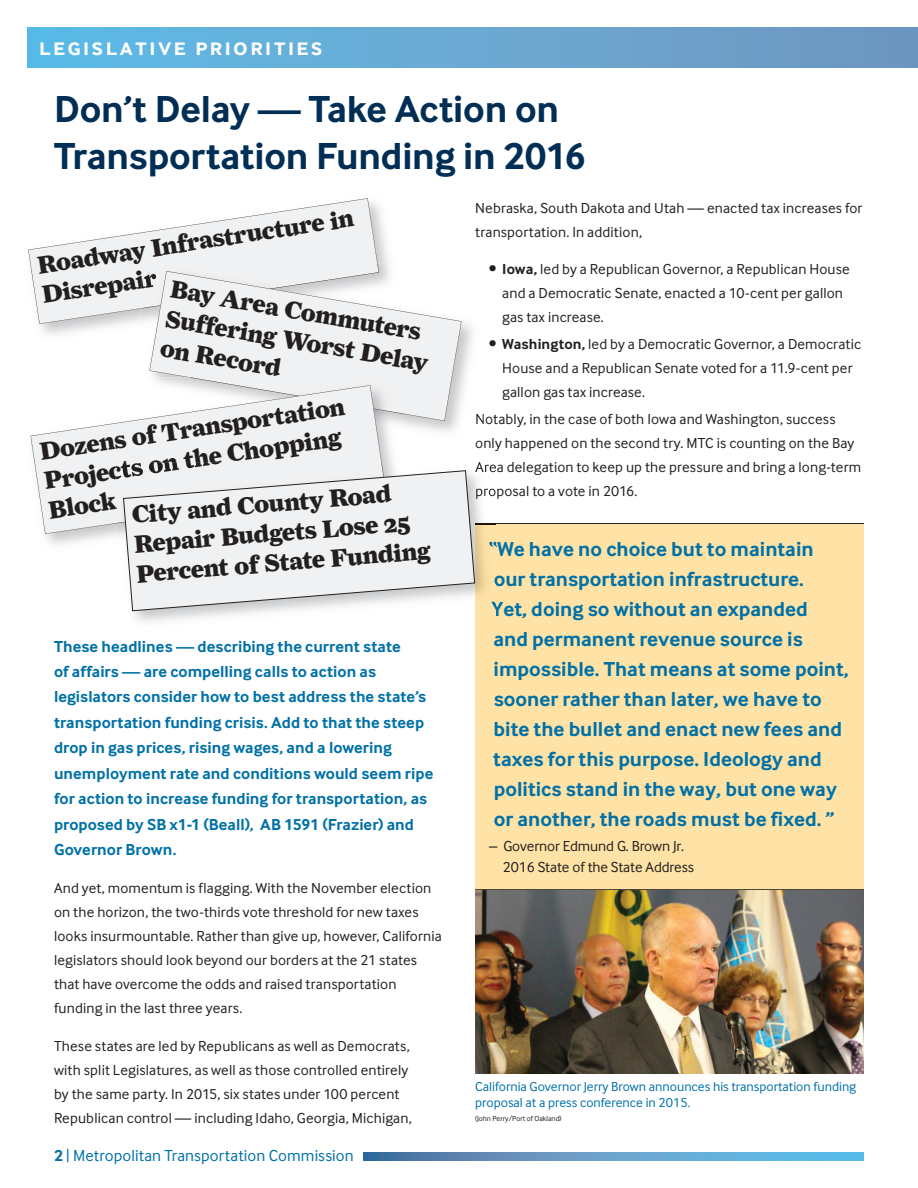
<style>
.page{position:relative;width:918px;height:1188px;background:#fff}
.page>*{position:absolute;margin:0;border:0;box-sizing:border-box;transform-origin:0 0}
.t1{font:700 39px/46.8px "Inter Face";letter-spacing:-.005em;color:#002e54}
.t2{font:24.9px/30px "Farnham Display Black OSF";color:#231f20}
.t3{font:700 24px "Inter Face";letter-spacing:.1em;color:#fff}
.t4{font:700 21px/30px "Inter Face";color:#0071a7}
.t5{font:700 16.5px/25.5px "Inter Face";letter-spacing:.005em;color:#0071a7}
.t6{font:16.5px "Inter Face";letter-spacing:.005em;color:#0071a7}
.t7{font:15px/24px "Inter Face";letter-spacing:.01em;color:#231f20}
.t8{font:13.5px/16.2px "Inter Face";color:#0071a7}
.t9{font:7.5px "Inter Face";color:#231f20}
.s1{font-weight:700}
</style>
<div class="page">
<svg style="left:363px;top:1152px;width:501px;height:9px;background:#5f9dc9"></svg>
<div style="left:27px;top:27px;width:891px;height:41px;background:linear-gradient(to right,#5ebbe8,#7196be)"></div>
<div style="left:475px;top:524px;width:389px;height:366px;background:#ffe2a5"></div>
<hr style="left:475px;top:523px;width:389px;height:1px;background:#231f20">
<hr style="left:475px;top:889px;width:389px;height:1px;background:#231f20">
<img style="left:475px;top:891px;width:389px;height:182px">
<svg style="left:28px;top:198px;width:351px;height:126px;fill:#f0f1f2"></svg>
<svg style="left:476px;top:414px;width:7px;height:10px"></svg>
<div style="left:142px;top:263px;width:237px;height:45px;background:#f0f1f2"></div>
<img style="left:142px;top:268px;width:16px;height:25px">
<svg style="left:149px;top:271px;width:313px;height:150px;fill:#f0f1f2"></svg>
<img style="left:149px;top:378px;width:257px;height:64px">
<img style="left:190px;top:378px;width:216px;height:36px">
<svg style="left:31px;top:385px;width:354px;height:149px;fill:#f0f1f2"></svg>
<img style="left:475px;top:463px;width:21px;height:12px">
<img style="left:476px;top:486px;width:20px;height:13px">
<img style="left:475px;top:525px;width:21px;height:77px">
<svg style="left:475px;top:523px;width:21px;height:2px"></svg>
<img style="left:489px;top:542px;width:7px;height:14px">
<svg style="left:495px;top:571px;width:1px;height:19px"></svg>
<img style="left:491px;top:602px;width:5px;height:8px">
<img style="left:116px;top:463px;width:269px;height:60px">
<img style="left:116px;top:463px;width:141px;height:21px">
<svg style="left:123px;top:470px;width:352px;height:141px"></svg>
<h3 class="t3" style="left:39px;top:33px;width:285px">legislative priorities</h3>
<h1 class="t1" style="left:54px;top:86px;width:534px">Don’t Delay — Take Action on<br>Transportation Funding in 2016</h1>
<h2 class="t2" style="left:36px;top:252px;width:321px;line-height:29.1px;rotate:-9deg">Roadway Infrastructure in<br>Disrepair</h2>
<h2 class="t2" style="left:174px;top:273px;width:268px;rotate:10deg">Bay Area Commuters<br>Suffering Worst Delay on Record</h2>
<h2 class="t2" style="left:38px;top:435px;width:309px;line-height:30.5px;rotate:-8deg">Dozens of Transportation<br>Projects on the Chopping<br>Block</h2>
<h2 class="t2" style="left:130px;top:500px;width:296px;rotate:-5deg">City and County Road<br>Repair Budgets Lose 25<br>Percent of State Funding</h2>
<p class="t5" style="left:54px;top:633px;width:381px">These headlines — describing the current state<br>of affairs — are compelling calls to action as legislators consider how to best address the state’s transportation funding crisis. Add to that the steep drop in gas prices, rising wages, and a lowering unemployment rate and conditions would seem ripe for action to increase funding for transportation, as proposed by SB x1-1 (Beall), AB 1591 (Frazier) and Governor Brown.</p>
<p class="t7" style="left:54px;top:876px;width:389px">And yet, momentum is flagging. With the November election on the horizon, the two-thirds vote threshold for new taxes looks insurmountable. Rather than give up, however, California legislators should look beyond our borders at the 21 states that have overcome the odds and raised transportation funding in the last three years.</p>
<p class="t7" style="left:54px;top:1033px;width:359px">These states are led by Republicans as well as Democrats, with split Legislatures, as well as those controlled entirely by the same party. In 2015, six states under 100 percent Republican control — including Idaho, Georgia, Michigan,</p>
<p class="t6" style="left:54px;top:1146px;width:301px"><span class="s1">2</span> | Metropolitan Transportation Commission</p>
<p class="t7" style="left:475px;top:195px;width:389px">Nebraska, South Dakota and Utah — enacted tax increases for transportation. In addition,</p>
<p class="t7" style="left:502px;top:257px;width:349px;text-indent:-14px"><span class="s1">• Iowa,</span> led by a Republican Governor, a Republican House and a Democratic Senate, enacted a 10-cent per gallon gas tax increase.</p>
<p class="t7" style="left:502px;top:332px;width:360px;text-indent:-14px"><span class="s1">• Washington,</span> led by a Democratic Governor, a Democratic<br>House and a Republican Senate voted for a 11.9-cent per gallon gas tax increase.</p>
<p class="t7" style="left:475px;top:407px;width:388px">Notably, in the case of both Iowa and Washington, success only happened on the second try. MTC is counting on the Bay Area delegation to keep up the pressure and bring a long-term proposal to a vote in 2016.</p>
<p class="t4" style="left:489px;top:534px;width:362px">“We have no choice but to maintain our transportation infrastructure.<br>Yet, doing so without an expanded<br>and permanent revenue source is impossible. That means at some point, sooner rather than later, we have to bite the bullet and enact new fees and taxes for this purpose. Ideology and politics stand in the way, but one way or another, the roads must be fixed. ”</p>
<p class="t7" style="left:503px;top:836px;width:193px;line-height:20.5px;text-indent:-14px">– Governor Edmund G. Brown Jr.<br>2016 State of the State Address</p>
<p class="t8" style="left:475px;top:1078px;width:383px">California Governor Jerry Brown announces his transportation funding proposal at a press conference in 2015.</p>
<p class="t9" style="left:475px;top:1114px;width:88px">(John Perry/Port of Oakland)</p>
</div>
